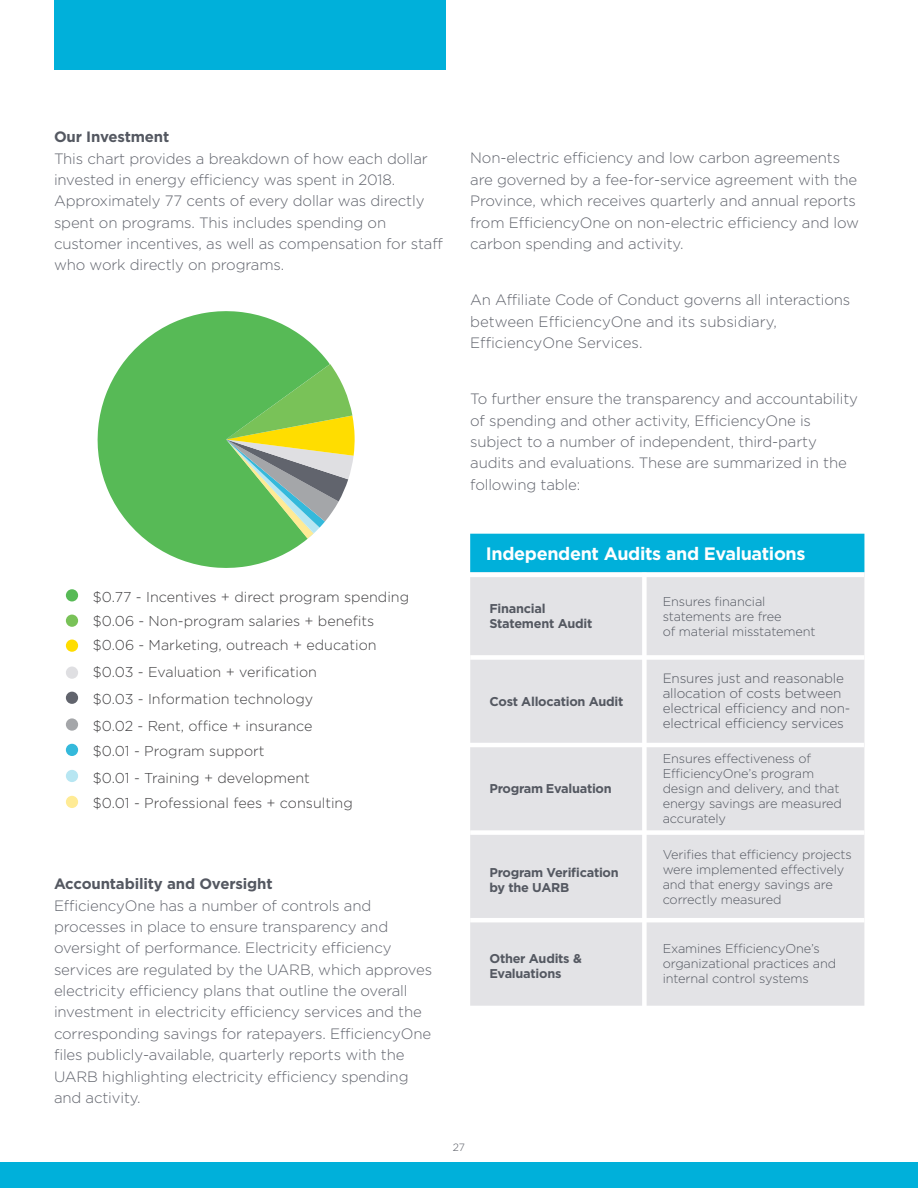
<style>
.page{position:relative;width:918px;height:1188px;background:#fff}
.page>*{position:absolute;margin:0;border:0;box-sizing:border-box;transform-origin:0 0}
.t1{font:700 18px "Gotham";letter-spacing:-.02em;color:#fff}
.t2{font:300 15px/21.3px "Gotham";letter-spacing:-.01em;color:#61646d}
.t3{font:700 15px "Gotham";letter-spacing:-.01em;color:#545861}
.t4{font:300 14.25px/26.8px "Gotham";color:#414042}
.t5{font:300 13.5px/15px "Gotham";letter-spacing:-.01em;color:#545861}
.t6{font:300 12.75px/15px "Gotham";letter-spacing:-.01em;color:#545861}
.t7{font:700 12.75px/15px "Gotham";letter-spacing:-.02em;color:#545861}
.t8{font:300 10.5px "Gotham";color:#545861}
</style>
<div class="page">
<div style="left:54px;top:0;width:392px;height:69px;background:#00b0da"></div>
<div style="left:0;top:1163px;width:918px;height:25px;background:#00b0da"></div>
<div style="left:470px;top:534px;width:394px;height:38px;background:#00b0da"></div>
<div style="left:470px;top:573px;width:394px;height:86px;background:#e3e3e6"></div>
<div style="left:470px;top:746px;width:394px;height:87px;background:#e3e3e6"></div>
<div style="left:470px;top:919px;width:394px;height:87px;background:#e3e3e6"></div>
<div style="left:470px;top:659px;width:394px;height:87px;background:#e3e3e6"></div>
<div style="left:470px;top:833px;width:394px;height:86px;background:#e3e3e6"></div>
<div style="left:642px;top:573px;width:5px;height:439px;background:#fff"></div>
<div style="left:470px;top:655px;width:394px;height:5px;background:#fff"></div>
<hr style="left:470px;top:743px;width:394px;height:4px;background:#fff">
<div style="left:470px;top:830px;width:394px;height:5px;background:#fff"></div>
<hr style="left:470px;top:918px;width:394px;height:4px;background:#fff">
<hr style="left:470px;top:573px;width:394px;height:4px;background:#fff">
<div style="left:66px;top:589px;width:12px;height:12px;background:#57ba56;border-radius:50%"></div>
<div style="left:66px;top:615px;width:12px;height:12px;background:#79c258;border-radius:50%"></div>
<div style="left:66px;top:640px;width:12px;height:12px;background:#fd0;border-radius:50%"></div>
<div style="left:66px;top:667px;width:12px;height:12px;background:#dfdfe2;border-radius:50%"></div>
<div style="left:66px;top:692px;width:12px;height:12px;background:#61646d;border-radius:50%"></div>
<div style="left:66px;top:718px;width:12px;height:13px;background:#a4a6a9;border-radius:50%"></div>
<div style="left:66px;top:744px;width:12px;height:12px;background:#34b9db;border-radius:50%"></div>
<div style="left:66px;top:770px;width:12px;height:12px;background:#b7e6f2;border-radius:50%"></div>
<div style="left:66px;top:796px;width:12px;height:12px;background:#ffeb95;border-radius:50%"></div>
<svg style="left:97px;top:311px;width:233px;height:257px;fill:#57ba56"></svg>
<svg style="left:213px;top:364px;width:142px;height:175px;background:#8ec272"></svg>
<p class="t3" style="left:54px;top:128px;width:117px">Our Investment</p>
<p class="t2" style="left:54px;top:147px;width:391px">This chart provides a breakdown of how each dollar invested in energy efficiency was spent in 2018.<br>Approximately 77 cents of every dollar was directly spent on programs. This includes spending on customer incentives, as well as compensation for staff who work directly on programs.</p>
<p class="t2" style="left:470px;top:147px;width:390px">Non-electric efficiency and low carbon agreements are governed by a fee-for-service agreement with the Province, which receives quarterly and annual reports from EfficiencyOne on non-electric efficiency and low carbon spending and activity.</p>
<p class="t2" style="left:470px;top:289px;width:382px">An Affiliate Code of Conduct governs all interactions between EfficiencyOne and its subsidiary,<br>EfficiencyOne Services.</p>
<p class="t2" style="left:470px;top:388px;width:389px">To further ensure the transparency and accountability of spending and other activity, EfficiencyOne is subject to a number of independent, third-party audits and evaluations. These are summarized in the following table:</p>
<p class="t4" style="left:93px;top:585px;width:318px;line-height:24.2px">$0.77 - Incentives + direct program spending $0.06 - Non-program salaries + benefits $0.06 - Marketing, outreach + education</p>
<p class="t4" style="left:93px;top:658px;width:226px">$0.03 - Evaluation + verification $0.03 - Information technology $0.02 - Rent, office + insurance</p>
<p class="t4" style="left:93px;top:737px;width:218px">$0.01 - Program support<br>$0.01 - Training + development</p>
<p class="t4" style="left:93px;top:789px;width:261px">$0.01 - Professional fees + consulting</p>
<p class="t3" style="left:54px;top:875px;width:220px">Accountability and Oversight</p>
<p class="t2" style="left:54px;top:894px;width:380px">EfficiencyOne has a number of controls and processes in place to ensure transparency and oversight of performance. Electricity efficiency services are regulated by the UARB, which approves electricity efficiency plans that outline the overall investment in electricity efficiency services and the corresponding savings for ratepayers. EfficiencyOne files publicly-available, quarterly reports with the UARB highlighting electricity efficiency spending and activity.</p>
<p class="t8" style="left:453px;top:1142px;width:14px">27</p>
<p class="t1" style="left:486px;top:543px;width:321px">Independent Audits and Evaluations</p>
<p class="t7" style="left:489px;top:601px;width:104px">Financial<br>Statement Audit</p>
<p class="t7" style="left:489px;top:694px;width:135px">Cost Allocation Audit</p>
<p class="t7" style="left:489px;top:781px;width:124px">Program Evaluation</p>
<p class="t7" style="left:489px;top:864px;width:131px">Program Verification by the UARB</p>
<p class="t7" style="left:489px;top:951px;width:94px">Other Audits &amp;<br>Evaluations</p>
<p class="t6" style="left:663px;top:594px;width:154px">Ensures financial statements are free<br>of material misstatement</p>
<p class="t5" style="left:663px;top:671px;width:189px">Ensures just and reasonable allocation of costs between electrical efficiency and non&shy;electrical efficiency services</p>
<p class="t6" style="left:663px;top:751px;width:181px">Ensures effectiveness of<br>EfficiencyOne’s program design and delivery, and that energy savings are measured accurately</p>
<p class="t6" style="left:663px;top:846px;width:191px">Verifies that efficiency projects were implemented effectively and that energy savings are correctly measured</p>
<p class="t6" style="left:663px;top:941px;width:175px">Examines EfficiencyOne’s organizational practices and internal control systems</p>
</div>
